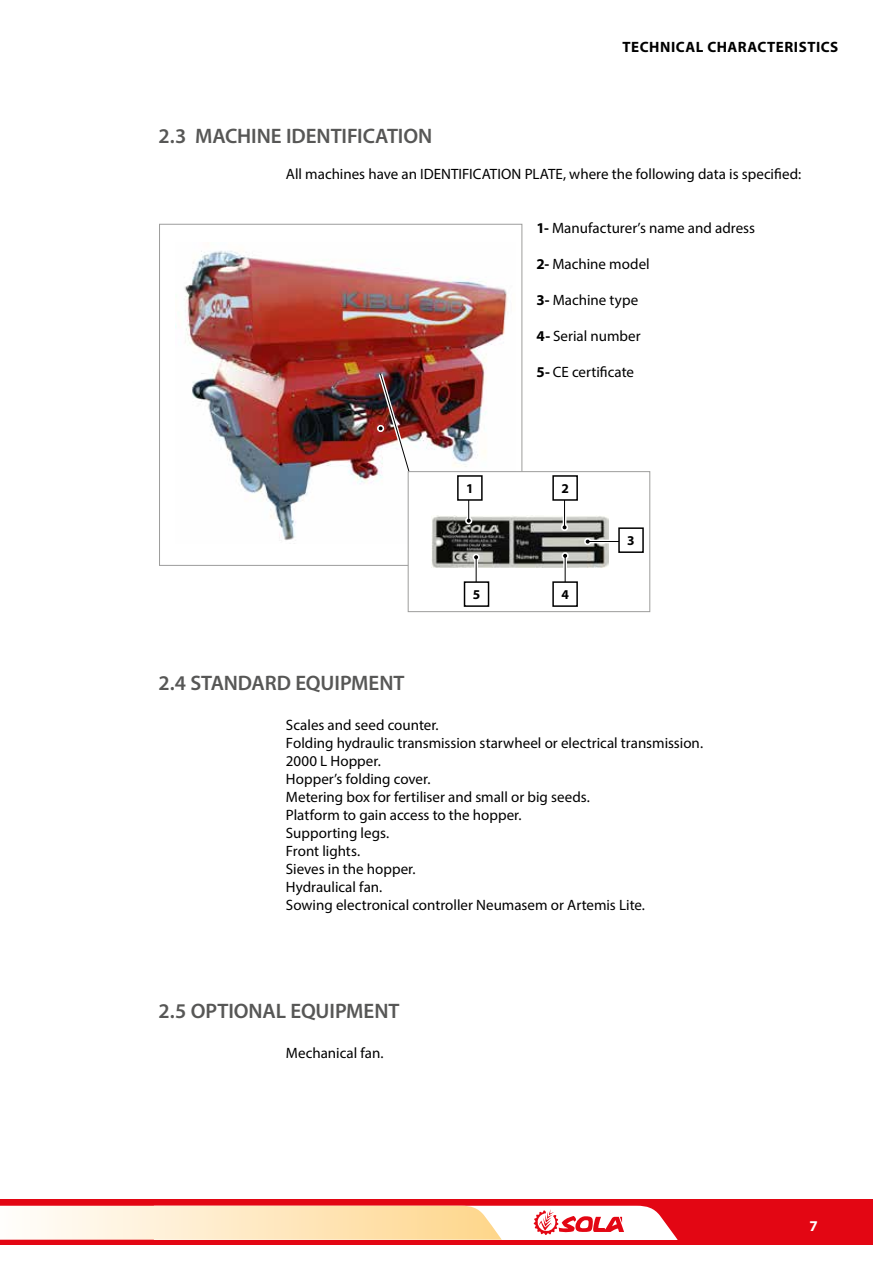
<style>
.page{position:relative;width:893px;height:1263px;background:#fff}
.page>*{position:absolute;margin:0;border:0;box-sizing:border-box;transform-origin:0 0}
.t1{font:600 21px "Myriad Pro";letter-spacing:-.005em;color:#575756}
.t2{font:15px/18px "Myriad Pro";color:#000}
.t3{font:700 15px "Myriad Pro";letter-spacing:.035em;color:#000}
.t4{font:700 15px "Myriad Pro";color:#fff}
.t5{font:700 13.5px "Myriad Pro";color:#000}
.s1{font-weight:700}
</style>
<div class="page">
<div style="left:0;top:1200px;width:873px;height:45px;background:#e30613"></div>
<svg style="left:0;top:1206px;width:678px;height:34px;background:#fde1c8"></svg>
<img style="left:159px;top:223px;width:364px;height:343px">
<svg style="left:376px;top:370px;width:275px;height:242px"></svg>
<div style="left:458px;top:476px;width:24px;height:24px;background:#fff"></div>
<div style="left:457px;top:475px;width:26px;height:26px;border:2px solid #000"></div>
<div style="left:553px;top:476px;width:24px;height:24px;background:#fff"></div>
<div style="left:552px;top:475px;width:26px;height:26px;border:2px solid #000"></div>
<div style="left:619px;top:528px;width:24px;height:24px;background:#fff"></div>
<div style="left:618px;top:527px;width:26px;height:26px;border:2px solid #000"></div>
<div style="left:553px;top:582px;width:24px;height:24px;background:#fff"></div>
<div style="left:552px;top:581px;width:26px;height:26px;border:2px solid #000"></div>
<div style="left:464px;top:582px;width:24px;height:24px;background:#fff"></div>
<div style="left:464px;top:581px;width:25px;height:26px;border:2px solid #000"></div>
<p class="t3" style="left:623px;top:38px;width:217px">TECHNICAL CHARACTERISTICS</p>
<h1 class="t1" style="left:158px;top:123px;width:276px">2.3 MACHINE IDENTIFICATION</h1>
<p class="t2" style="left:286px;top:165px;width:517px">All machines have an IDENTIFICATION PLATE, where the following data is specified:</p>
<p class="t2" style="left:536px;top:219px;width:220px"><span class="s1">1-</span> Manufacturer’s name and adress</p>
<p class="t2" style="left:536px;top:255px;width:115px"><span class="s1">2-</span> Machine model</p>
<p class="t2" style="left:536px;top:291px;width:103px"><span class="s1">3-</span> Machine type</p>
<p class="t2" style="left:536px;top:327px;width:106px"><span class="s1">4-</span> Serial number</p>
<p class="t2" style="left:536px;top:363px;width:99px"><span class="s1">5-</span> CE certificate</p>
<p class="t5" style="left:466px;top:480px;width:9px">1</p>
<p class="t5" style="left:561px;top:480px;width:9px">2</p>
<p class="t5" style="left:473px;top:586px;width:9px">5</p>
<p class="t5" style="left:561px;top:586px;width:9px">4</p>
<p class="t5" style="left:627px;top:532px;width:9px">3</p>
<h1 class="t1" style="left:158px;top:670px;width:248px">2.4 STANDARD EQUIPMENT</h1>
<p class="t2" style="left:286px;top:716px;width:419px">Scales and seed counter.<br>Folding hydraulic transmission starwheel or electrical transmission.<br>2000 L Hopper.<br>Hopper’s folding cover.<br>Metering box for fertiliser and small or big seeds.<br>Platform to gain access to the hopper.<br>Supporting legs.<br>Front lights.<br>Sieves in the hopper.<br>Hydraulical fan.<br>Sowing electronical controller Neumasem or Artemis Lite.</p>
<h1 class="t1" style="left:158px;top:997px;width:243px">2.5 OPTIONAL EQUIPMENT</h1>
<p class="t2" style="left:286px;top:1043px;width:99px">Mechanical fan.</p>
<p class="t4" style="left:810px;top:1216px;width:10px">7</p>
</div>
